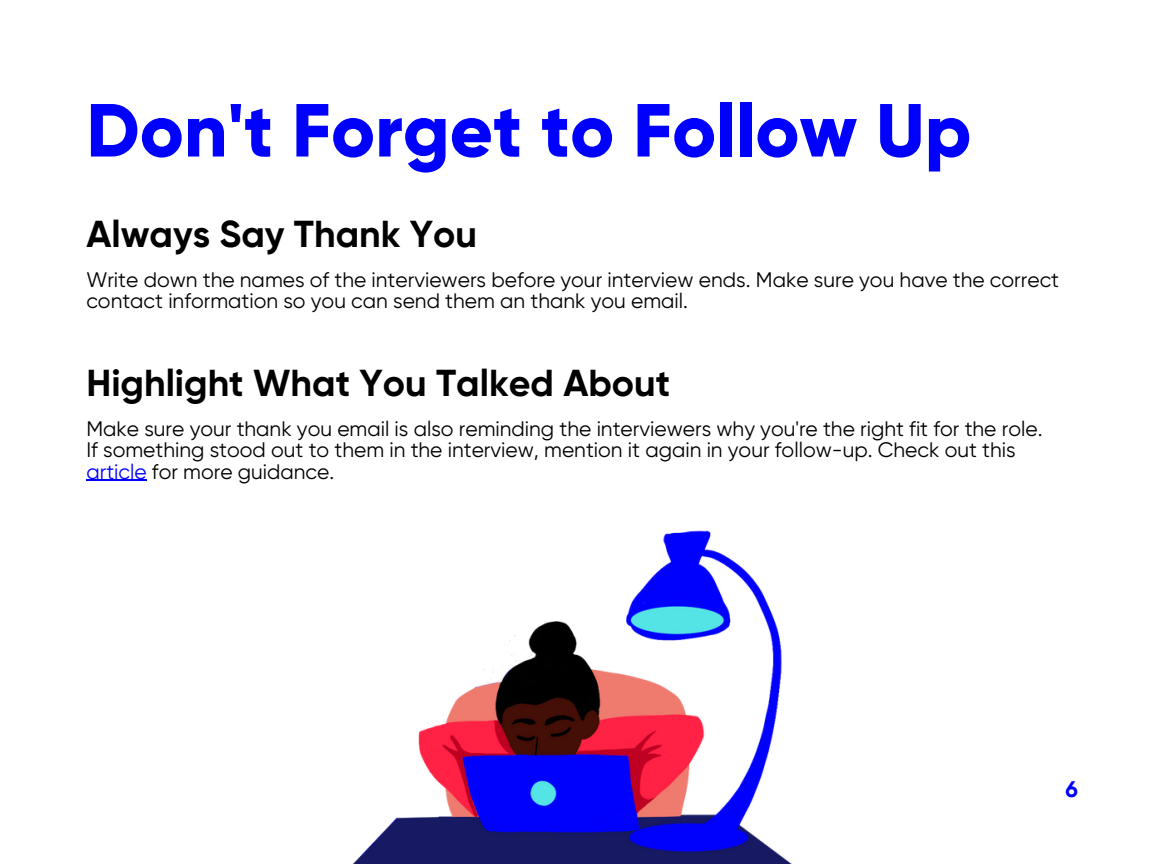
<style>
.page{position:relative;width:1152px;height:864px;background:#fff}
.page>*{position:absolute;margin:0;border:0;box-sizing:border-box;transform-origin:0 0}
.t1{font:800 75px "Gilroy";color:#0001fc}
.t2{font:700 37.5px "Gilroy";color:#000}
.t3{font:700 22.5px "Gilroy";color:#0001fc}
.t4{font:21px/21.3px "Gilroy";color:#000}
.s1{color:#0001fc}
</style>
<div class="page">
<img style="left:352px;top:530px;width:440px;height:334px">
<hr style="left:86px;top:480px;width:61px;height:1px;background:#0001fc">
<p class="t1" style="left:86px;top:85px;width:887px">Don't Forget to Follow Up</p>
<p class="t2" style="left:86px;top:211px;width:392px">Always Say Thank You</p>
<p class="t4" style="left:86px;top:269px;width:974px">Write down the names of the interviewers before your interview ends. Make sure you have the correct contact information so you can send them an thank you email.</p>
<p class="t2" style="left:86px;top:361px;width:585px">Highlight What You Talked About</p>
<p class="t4" style="left:86px;top:418px;width:958px">Make sure your thank you email is also reminding the interviewers why you're the right fit for the role.<br>If something stood out to them in the interview, mention it again in your follow-up. Check out this <span class="s1">article</span> for more guidance.</p>
<p class="t3" style="left:1066px;top:775px;width:14px">6</p>
</div>
